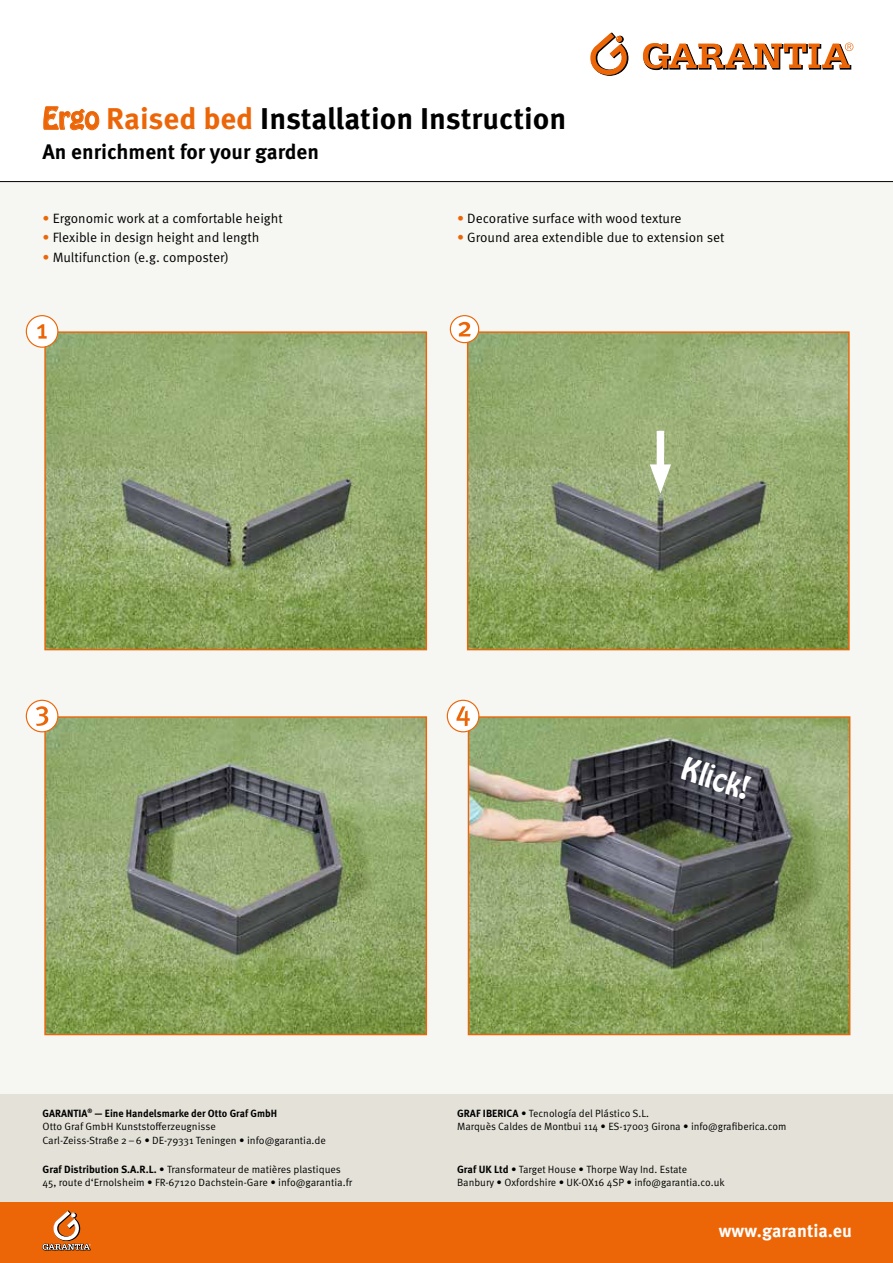
<style>
.page{position:relative;width:893px;height:1263px;background:#fff}
.page>*{position:absolute;margin:0;border:0;box-sizing:border-box;transform-origin:0 0}
.t1{font:700 30px "Meta Pro";color:#000}
.t2{font:27.9px "Hobo Std";color:#fff}
.t3{font:700 21px "Meta Pro";color:#000}
.t4{font:700 18px "Meta Pro";color:#fff}
.t5{font:13.5px "Meta Pro";color:#000}
.t6{font:10.5px/13.5px "Meta Pro";color:#000}
.s1{font-family:"Hobo Std";font-weight:400;font-size:27px;color:#ec6608}
.s2{color:#ec6608}
.s3{font-weight:700}
</style>
<div class="page">
<div style="left:0;top:1093px;width:893px;height:109px;background:#e4e2d8"></div>
<svg style="left:643px;top:43px;width:210px;height:27px"></svg>
<svg style="left:590px;top:33px;width:38px;height:42px"></svg>
<div style="left:0;top:181px;width:893px;height:912px;background:#f6f6f2"></div>
<div style="left:0;top:1202px;width:893px;height:61px;background:#ec6608"></div>
<hr style="left:0;top:181px;width:893px;height:1px;background:#000">
<svg style="left:43px;top:1211px;width:48px;height:39px"></svg>
<img style="left:46px;top:333px;width:379px;height:315px">
<div style="left:44px;top:331px;width:383px;height:319px;border:1px solid #ec6608"></div>
<img style="left:46px;top:718px;width:379px;height:315px">
<div style="left:44px;top:716px;width:383px;height:319px;border:1px solid #ec6608"></div>
<img style="left:470px;top:718px;width:378px;height:315px">
<div style="left:468px;top:716px;width:382px;height:319px;border:1px solid #ec6608"></div>
<img style="left:469px;top:333px;width:379px;height:315px">
<div style="left:467px;top:331px;width:383px;height:319px;border:1px solid #ec6608"></div>
<div style="left:26px;top:316px;width:32px;height:31px;background:#fff;border-radius:50%"></div>
<div style="left:26px;top:315px;width:32px;height:33px;border:1px solid #ec6608;border-radius:50%"></div>
<svg style="left:37px;top:324px;width:10px;height:15px"></svg>
<svg style="left:450px;top:316px;width:29px;height:27px"></svg>
<div style="left:450px;top:315px;width:29px;height:28px;border:1px solid #ec6608;border-radius:50%"></div>
<svg style="left:458px;top:322px;width:13px;height:14px"></svg>
<div style="left:657px;top:431px;width:7px;height:46px;background:#fff"></div>
<svg style="left:650px;top:464px;width:21px;height:30px"></svg>
<div style="left:26px;top:700px;width:32px;height:32px;background:#fff;border-radius:50%"></div>
<div style="left:26px;top:700px;width:32px;height:32px;border:1px solid #ec6608;border-radius:50%"></div>
<svg style="left:36px;top:706px;width:12px;height:20px"></svg>
<div style="left:447px;top:700px;width:32px;height:32px;background:#fff;border-radius:50%"></div>
<div style="left:447px;top:700px;width:32px;height:32px;border:1px solid #ec6608;border-radius:50%"></div>
<svg style="left:456px;top:706px;width:14px;height:20px"></svg>
<svg style="left:43px;top:106px;width:56px;height:24px"></svg>
<h1 class="t1" style="left:43px;top:100px;width:525px"><span class="s1">Ergo</span> <span class="s2">Raised bed</span> Installation Instruction</h1>
<h3 class="t3" style="left:43px;top:138px;width:278px">An enrichment for your garden</h3>
<p class="t5" style="left:43px;top:210px;width:242px"><span class="s2">•</span> Ergonomic work at a comfortable height</p>
<p class="t5" style="left:43px;top:229px;width:219px"><span class="s2">•</span> Flexible in design height and length</p>
<p class="t5" style="left:43px;top:249px;width:188px"><span class="s2">•</span> Multifunction (e.g. composter)</p>
<p class="t5" style="left:457px;top:210px;width:226px"><span class="s2">•</span> Decorative surface with wood texture</p>
<p class="t5" style="left:457px;top:229px;width:269px"><span class="s2">•</span> Ground area extendible due to extension set</p>
<h2 class="t2" style="left:689px;top:749px;width:71px;rotate:18deg">Klick!</h2>
<p class="t6" style="left:43px;top:1107px;width:285px"><span class="s3">GARANTIA</span><sup>®</sup> <span class="s3">— Eine Handelsmarke der Otto Graf GmbH<br></span>Otto Graf GmbH Kunststofferzeugnisse<br>Carl-Zeiss-Straße 2–6 • DE-79331 Teningen • info@garantia.de</p>
<p class="t6" style="left:457px;top:1107px;width:331px"><span class="s3">GRAF IBERICA</span> • Tecnología del Plástico S.L.<br>Marquès Caldes de Montbui 114 • ES-17003 Girona • info@grafiberica.com</p>
<p class="t6" style="left:457px;top:1162px;width:269px"><span class="s3">Graf UK Ltd</span> • Target House • Thorpe Way Ind. Estate<br>Banbury • Oxfordshire • UK-OX16 4SP • info@garantia.co.uk</p>
<p class="t6" style="left:43px;top:1162px;width:311px"><span class="s3">Graf Distribution S.A.R.L.</span> • Transformateur de matières plastiques<br>45, route d‘Ernolsheim • FR-67120 Dachstein-Gare • info@garantia.fr</p>
<h3 class="t4" style="left:719px;top:1220px;width:135px">www.garantia.eu</h3>
</div>
